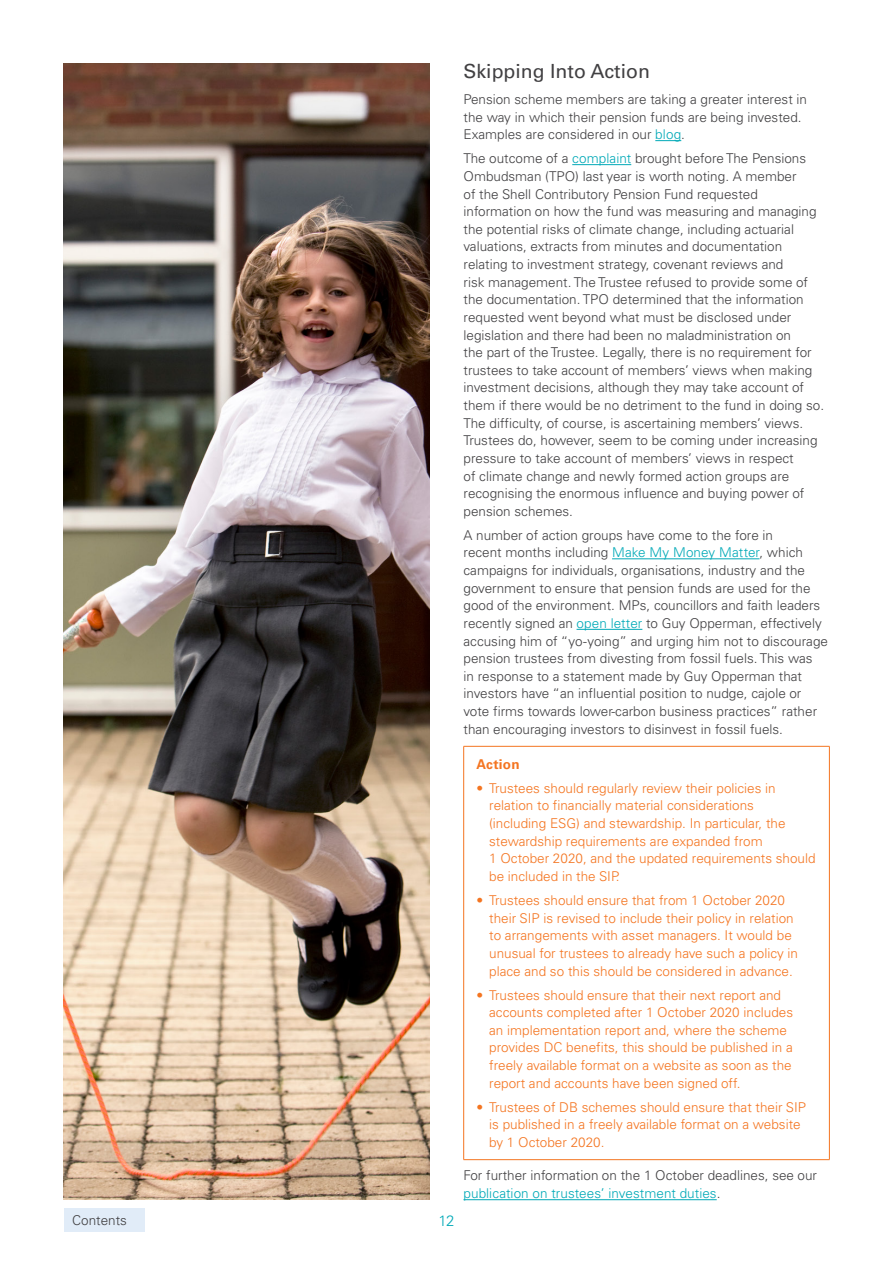
<style>
.page{position:relative;width:893px;height:1263px;background:#fff}
.page>*{position:absolute;margin:0;border:0;box-sizing:border-box;transform-origin:0 0}
.Body{font:19.5px "Univers LTCYR 55 Roman";color:#414042}
.t1{font:300 15px "Univers LTCYR 45";color:#00a9b7}
.Body-2{font:300 13.5px/17.7px "Univers LTCYR 45";color:#414042}
.t2{font:300 13.5px/17.5px "Univers LTCYR 45";color:#f47521}
.Body-3{font:700 13.5px "Univers LTCYR 65";letter-spacing:.015em;color:#f47521}
.s1{color:#00a9b7}
</style>
<div class="page">
<div style="left:64px;top:1209px;width:81px;height:23px;background:#e1ecf8"></div>
<svg style="left:655px;top:140px;width:26px;height:1px"></svg>
<hr style="left:572px;top:164px;width:59px;height:1px;background:#00a9b7">
<hr style="left:612px;top:558px;width:147px;height:1px;background:#00a9b7">
<hr style="left:576px;top:629px;width:66px;height:1px;background:#00a9b7">
<hr style="left:463px;top:1199px;width:254px;height:1px;background:#00a9b7">
<hr style="left:463px;top:746px;width:367px;height:1px;background:#f47521">
<hr style="left:463px;top:746px;width:1px;height:413px;background:#f47521">
<hr style="left:829px;top:746px;width:1px;height:413px;background:#f47521">
<hr style="left:463px;top:1159px;width:367px;height:1px;background:#f47521">
<img style="left:64px;top:64px;width:365px;height:1135px">
<p class="Body-2" style="left:72px;top:1211px;width:56px">Contents</p>
<p class="t1" style="left:438px;top:1211px;width:17px">12</p>
<p class="Body" style="left:463px;top:57px;width:188px">Skipping Into Action</p>
<p class="Body-2" style="left:463px;top:90px;width:345px">Pension scheme members are taking a greater interest in the way in which their pension funds are being invested.<br>Examples are considered in our <span class="s1">blog</span>.</p>
<p class="Body-2" style="left:463px;top:149px;width:362px">The outcome of a <span class="s1">complaint</span> brought before The Pensions Ombudsman (TPO) last year is worth noting. A member<br>of the Shell Contributory Pension Fund requested information on how the fund was measuring and managing the potential risks of climate change, including actuarial valuations, extracts from minutes and documentation relating to investment strategy, covenant reviews and<br>risk management. The Trustee refused to provide some of the documentation. TPO determined that the information requested went beyond what must be disclosed under legislation and there had been no maladministration on<br>the part of the Trustee. Legally, there is no requirement for trustees to take account of members’ views when making investment decisions, although they may take account of them if there would be no detriment to the fund in doing so.<br>The difficulty, of course, is ascertaining members’ views.<br>Trustees do, however, seem to be coming under increasing pressure to take account of members’ views in respect<br>of climate change and newly formed action groups are recognising the enormous influence and buying power of pension schemes.</p>
<p class="Body-2" style="left:463px;top:526px;width:366px">A number of action groups have come to the fore in<br>recent months including <span class="s1">Make My Money Matter</span>, which campaigns for individuals, organisations, industry and the government to ensure that pension funds are used for the good of the environment. MPs, councillors and faith leaders recently signed an <span class="s1">open letter</span> to Guy Opperman, effectively accusing him of “yo-yoing” and urging him not to discourage pension trustees from divesting from fossil fuels. This was<br>in response to a statement made by Guy Opperman that investors have “an influential position to nudge, cajole or vote firms towards lower-carbon business practices” rather than encouraging investors to disinvest in fossil fuels.</p>
<p class="Body-3" style="left:476px;top:754px;width:45px">Action</p>
<p class="t2" style="left:489px;top:779px;width:328px;text-indent:-13px">• Trustees should regularly review their policies in relation to financially material considerations<br>(including ESG) and stewardship. In particular, the stewardship requirements are expanded from<br>1 October 2020, and the updated requirements should be included in the SIP.</p>
<p class="t2" style="left:489px;top:891px;width:310px;text-indent:-13px">• Trustees should ensure that from 1 October 2020 their SIP is revised to include their policy in relation to arrangements with asset managers. It would be unusual for trustees to already have such a policy in place and so this should be considered in advance.</p>
<p class="t2" style="left:489px;top:985px;width:305px;text-indent:-13px">• Trustees should ensure that their next report and accounts completed after 1 October 2020 includes an implementation report and, where the scheme provides DC benefits, this should be published in a freely available format on a website as soon as the report and accounts have been signed off.</p>
<p class="t2" style="left:489px;top:1098px;width:318px;text-indent:-13px">• Trustees of DB schemes should ensure that their SIP is published in a freely available format on a website by 1 October 2020.</p>
<p class="Body-2" style="left:463px;top:1166px;width:355px">For further information on the 1 October deadlines, see our <span class="s1">publication on trustees’ investment duties</span>.</p>
</div>
